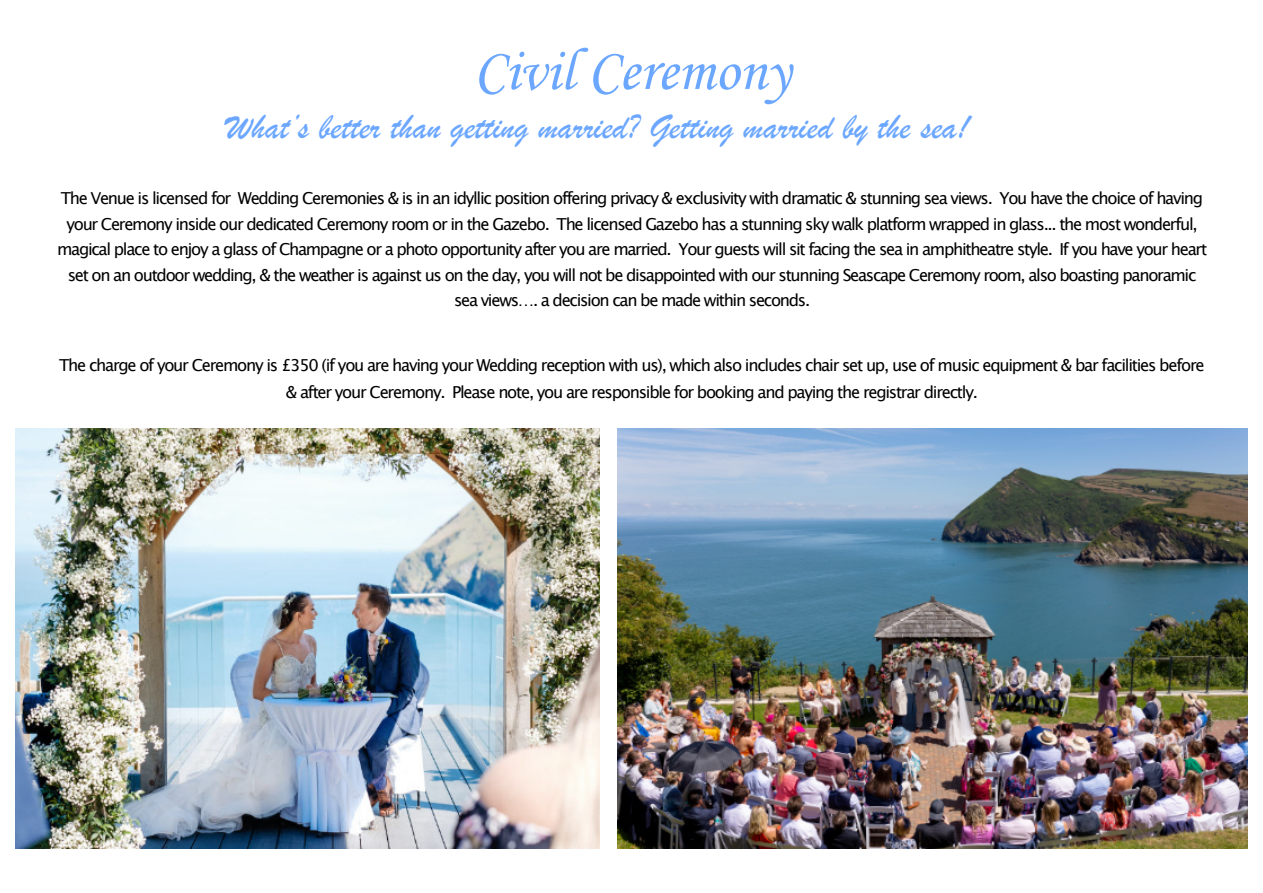
<style>
.page{position:relative;width:1263px;height:893px;background:#fff}
.page>*{position:absolute;margin:0;border:0;box-sizing:border-box;transform-origin:0 0}
.t1{font:60px "Monotype Corsiva";color:#6ca7ff}
.t2{font:36px "Brush Script";color:#6ca7ff}
.t3{font:16.5px/25.7px "Lucida Grande";letter-spacing:-.08em;color:#000;text-align:center}
</style>
<div class="page">
<img style="left:15px;top:428px;width:584px;height:420px">
<img style="left:618px;top:428px;width:629px;height:420px">
<h1 class="t1" style="left:473px;top:48px;width:318px">Civil Ceremony</h1>
<h2 class="t2" style="left:226px;top:116px;width:745px">What’s better than getting married? Getting married by the sea!</h2>
<p class="t3" style="left:57px;top:186px;width:1151px">The Venue is licensed for Wedding Ceremonies &amp; is in an idyllic position offering privacy &amp; exclusivity with dramatic &amp; stunning sea views. You have the choice of having your Ceremony inside our dedicated Ceremony room or in the Gazebo. The licensed Gazebo has a stunning sky walk platform wrapped in glass... the most wonderful, magical place to enjoy a glass of Champagne or a photo opportunity after you are married. Your guests will sit facing the sea in amphitheatre style. If you have your heart set on an outdoor wedding, &amp; the weather is against us on the day, you will not be disappointed with our stunning Seascape Ceremony room, also boasting panoramic sea views…. a decision can be made within seconds.</p>
<p class="t3" style="left:59px;top:353px;width:1147px;line-height:27px">The charge of your Ceremony is £350 (if you are having your Wedding reception with us), which also includes chair set up, use of music equipment &amp; bar facilities before &amp; after your Ceremony. Please note, you are responsible for booking and paying the registrar directly.</p>
</div>
